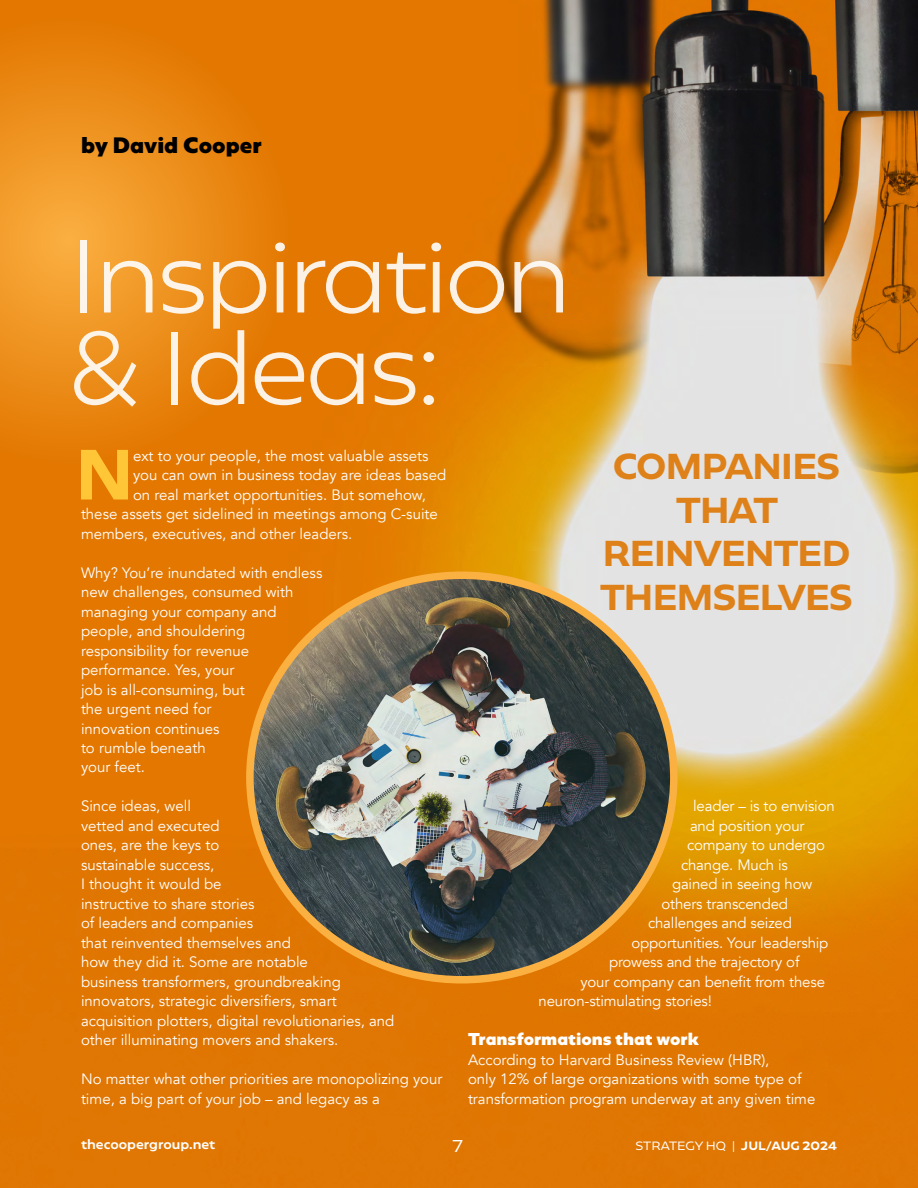
<style>
.page{position:relative;width:918px;height:1188px;background:#fff}
.page>*{position:absolute;margin:0;border:0;box-sizing:border-box;transform-origin:0 0}
.t1{font:300 90px/91.5px "Geometrica";letter-spacing:-.04em;color:#fff}
.t2{font:900 70.05px "Avenir";color:#ffc637}
.t3{font:700 31.5px/43.5px "Geometrica";letter-spacing:-.04em;color:#df7603;text-align:center}
.t4{font:900 19.5px "Geometrica";color:#000}
.t5{font:15px/19.5px "Avenir";color:#fff}
.t6{font:900 15px "Geometrica";color:#fff}
.t7{font:15px "Geometrica";color:#fff}
.t8{font:500 12px "Geometrica";color:#fff}
.t9{font:10.5px "Geometrica";letter-spacing:-.005em;color:#fff}
.s1{font-weight:700}
</style>
<div class="page">
<img style="left:0;top:0;width:918px;height:1188px">
<svg style="left:0;top:15px;width:293px;height:450px;background:#ea8814"></svg>
<img style="left:250px;top:575px;width:424px;height:405px">
<h3 class="t4" style="left:81px;top:132px;width:182px">by David Cooper</h3>
<h1 class="t1" style="left:68px;top:230px;width:504px">Inspiration &amp; Ideas:</h1>
<h2 class="t2" style="left:76px;top:415px;width:59px">N</h2>
<p class="t5" style="left:133px;top:446px;width:297px">ext to your people, the most valuable assets</p>
<p class="t5" style="left:133px;top:465px;width:315px">you can own in business today are ideas based</p>
<p class="t5" style="left:133px;top:485px;width:295px">on real market opportunities. But somehow,</p>
<p class="t5" style="left:81px;top:504px;width:358px">these assets get sidelined in meetings among C-suite</p>
<p class="t5" style="left:81px;top:524px;width:273px">members, executives, and other leaders.</p>
<p class="t5" style="left:81px;top:563px;width:243px">Why? You’re inundated with endless new challenges, consumed with managing your company and people, and shouldering responsibility for revenue performance. Yes, your<br>job is all-consuming, but<br>the urgent need for<br>innovation continues<br>to rumble beneath<br>your feet.</p>
<p class="t5" style="left:81px;top:797px;width:315px">Since ideas, well<br>vetted and executed<br>ones, are the keys to<br>sustainable success,<br>I thought it would be<br>instructive to share stories<br>of leaders and companies<br>that reinvented themselves and<br>how they did it. Some are notable<br>business transformers, groundbreaking innovators, strategic diversifiers, smart acquisition plotters, digital revolutionaries, and other illuminating movers and shakers.</p>
<p class="t5" style="left:81px;top:1070px;width:363px">No matter what other priorities are monopolizing your time, a big part of your job – and legacy as a</p>
<h3 class="t3" style="left:600px;top:445px;width:254px">COMPANIES<br>THAT<br>REINVENTED<br>THEMSELVES</h3>
<p class="t5" style="left:693px;top:797px;width:143px">leader – is to envision</p>
<p class="t5" style="left:690px;top:816px;width:116px">and position your</p>
<p class="t5" style="left:687px;top:836px;width:140px">company to undergo</p>
<p class="t5" style="left:681px;top:855px;width:108px">change. Much is</p>
<p class="t5" style="left:672px;top:875px;width:142px">gained in seeing how</p>
<p class="t5" style="left:662px;top:894px;width:128px">others transcended</p>
<p class="t5" style="left:648px;top:914px;width:145px">challenges and seized</p>
<p class="t5" style="left:632px;top:933px;width:198px">opportunities. Your leadership</p>
<p class="t5" style="left:609px;top:953px;width:192px">prowess and the trajectory of</p>
<p class="t5" style="left:581px;top:972px;width:246px">your company can benefit from these</p>
<p class="t5" style="left:539px;top:992px;width:175px">neuron-stimulating stories!</p>
<p class="t6" style="left:468px;top:1029px;width:232px">Transformations that work</p>
<p class="t5" style="left:468px;top:1050px;width:349px">According to Harvard Business Review (HBR),<br>only 12% of large organizations with some type of transformation program underway at any given time</p>
<p class="t8" style="left:81px;top:1136px;width:136px">thecoopergroup.net</p>
<p class="t7" style="left:452px;top:1136px;width:12px">7</p>
<p class="t9" style="left:635px;top:1138px;width:203px">STRATEGY HQ | <span class="s1">JUL/AUG 2024</span></p>
</div>
